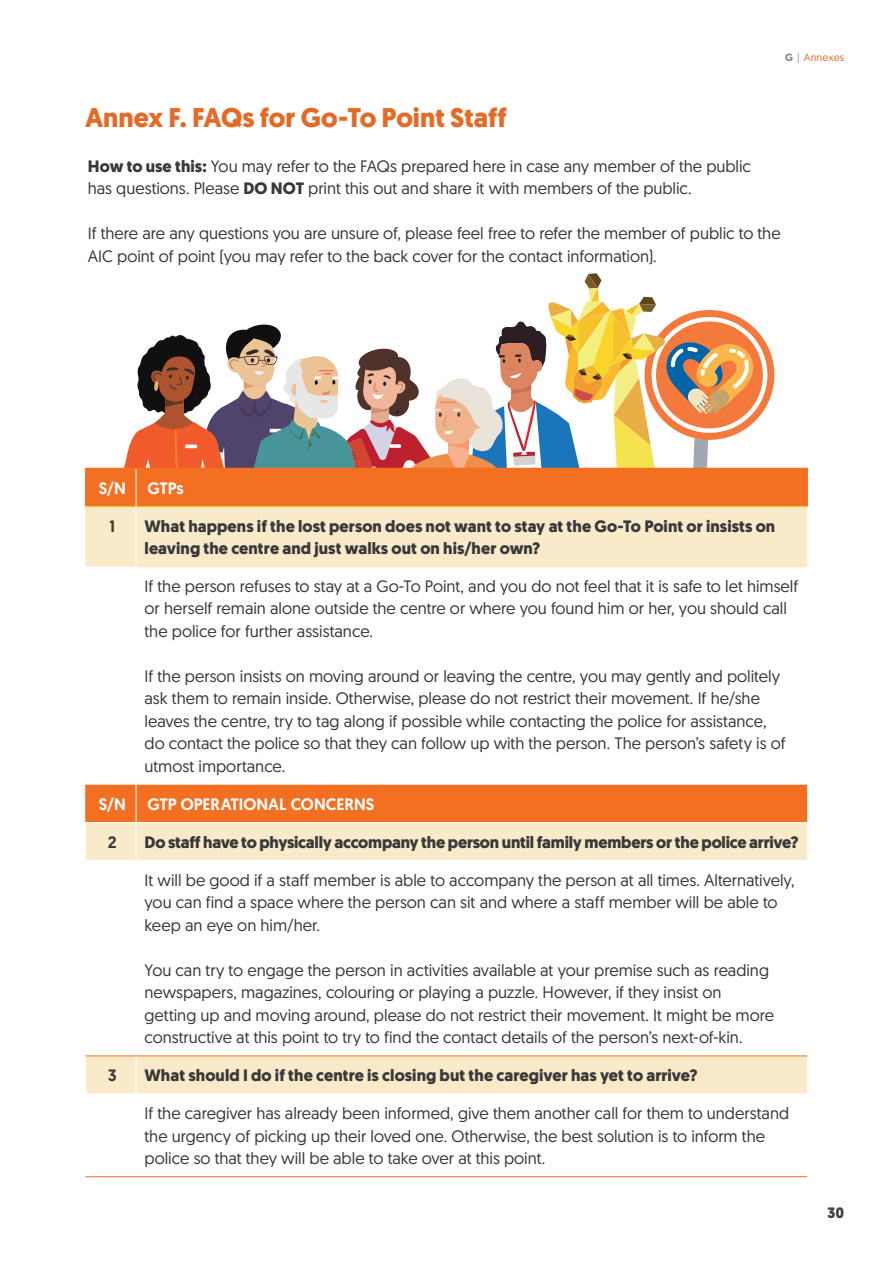
<style>
.page{position:relative;width:893px;height:1263px;background:#fff}
.page>*{position:absolute;margin:0;border:0;box-sizing:border-box;transform-origin:0 0}
.t1{font:700 27px "Geomanist";color:#e46a26}
.t2{font:16.5px/22.5px "Geomanist";color:#383839}
.t3{font:700 16.5px/22.5px "Geomanist";letter-spacing:.005em;color:#383839}
.t4{font:700 16.5px "Geomanist";letter-spacing:-.015em;color:#383839}
.t5{font:500 16.5px "Geomanist";color:#fff}
.t6{font:500 16.5px "Geomanist";color:#383839}
.t7{font:700 15px "Geomanist";color:#414042}
.t8{font:10.5px "Geomanist";letter-spacing:.015em;color:#e46a26}
.s1{font-weight:700;color:#898b8e}
.s2{color:#939598}
.s3{font-weight:700}
</style>
<div class="page">
<svg style="left:86px;top:273px;width:721px;height:294px"></svg>
<div style="left:86px;top:785px;width:721px;height:37px;background:#f36f21"></div>
<svg style="left:86px;top:823px;width:721px;height:270px"></svg>
<hr style="left:85px;top:468px;width:51px;height:1px;background:#f36f21">
<hr style="left:85px;top:469px;width:2px;height:37px;background:#f36f21">
<hr style="left:136px;top:468px;width:672px;height:1px;background:#f36f21">
<hr style="left:806px;top:469px;width:2px;height:37px;background:#f36f21">
<hr style="left:136px;top:785px;width:1px;height:37px;background:#fff">
<hr style="left:136px;top:469px;width:1px;height:37px;background:#fff">
<hr style="left:85px;top:506px;width:51px;height:1px;background:#ffc20e">
<hr style="left:136px;top:506px;width:672px;height:1px;background:#ffc20e">
<hr style="left:85px;top:1176px;width:51px;height:1px;background:#f36f21">
<hr style="left:136px;top:1176px;width:671px;height:1px;background:#f36f21">
<hr style="left:136px;top:507px;width:1px;height:59px;background:#fff">
<hr style="left:136px;top:860px;width:671px;height:1px;background:#fff">
<hr style="left:136px;top:566px;width:671px;height:1px;background:#f9eaca">
<hr style="left:136px;top:1055px;width:671px;height:1px;background:#f36f21">
<hr style="left:85px;top:860px;width:51px;height:1px;background:#fff">
<hr style="left:85px;top:1055px;width:51px;height:1px;background:#f36f21">
<hr style="left:85px;top:785px;width:1px;height:37px;background:#f36f21">
<hr style="left:85px;top:507px;width:2px;height:60px;background:#f9eaca">
<hr style="left:136px;top:1056px;width:1px;height:37px;background:#fff">
<hr style="left:136px;top:823px;width:1px;height:37px;background:#fff">
<p class="t8" style="left:785px;top:50px;width:61px"><span class="s1">G</span> <span class="s2">|</span> Annexes</p>
<h1 class="t1" style="left:85px;top:99px;width:423px">Annex F. FAQs for Go-To Point Staff</h1>
<p class="t2" style="left:88px;top:154px;width:665px"><span class="s3">How to use this:</span> You may refer to the FAQs prepared here in case any member of the public has questions. Please <span class="s3">DO NOT</span> print this out and share it with members of the public.</p>
<p class="t2" style="left:88px;top:222px;width:694px">If there are any questions you are unsure of, please feel free to refer the member of public to the<br>AIC point of point (you may refer to the back cover for the contact information).</p>
<p class="t5" style="left:99px;top:477px;width:29px">S/N</p>
<p class="t5" style="left:147px;top:477px;width:38px">GTPs</p>
<p class="t6" style="left:109px;top:515px;width:7px">1</p>
<p class="t3" style="left:145px;top:514px;width:632px">What happens if the lost person does not want to stay at the Go-To Point or insists on leaving the centre and just walks out on his/her own?</p>
<p class="t2" style="left:145px;top:574px;width:655px">If the person refuses to stay at a Go-To Point, and you do not feel that it is safe to let himself or herself remain alone outside the centre or where you found him or her, you should call the police for further assistance.</p>
<p class="t2" style="left:145px;top:664px;width:642px">If the person insists on moving around or leaving the centre, you may gently and politely ask them to remain inside. Otherwise, please do not restrict their movement. If he/she leaves the centre, try to tag along if possible while contacting the police for assistance, do contact the police so that they can follow up with the person. The person’s safety is of utmost importance.</p>
<p class="t5" style="left:99px;top:793px;width:29px">S/N</p>
<p class="t5" style="left:147px;top:793px;width:229px">GTP OPERATIONAL CONCERNS</p>
<p class="t6" style="left:108px;top:831px;width:10px">2</p>
<p class="t4" style="left:145px;top:831px;width:655px">Do staff have to physically accompany the person until family members or the police arrive?</p>
<p class="t2" style="left:145px;top:868px;width:651px">It will be good if a staff member is able to accompany the person at all times. Alternatively, you can find a space where the person can sit and where a staff member will be able to keep an eye on him/her.</p>
<p class="t2" style="left:145px;top:958px;width:631px">You can try to engage the person in activities available at your premise such as reading newspapers, magazines, colouring or playing a puzzle. However, if they insist on getting up and moving around, please do not restrict their movement. It might be more constructive at this point to try to find the contact details of the person’s next-of-kin.</p>
<p class="t6" style="left:108px;top:1064px;width:10px">3</p>
<p class="t3" style="left:145px;top:1064px;width:554px">What should I do if the centre is closing but the caregiver has yet to arrive?</p>
<p class="t2" style="left:145px;top:1101px;width:646px">If the caregiver has already been informed, give them another call for them to understand the urgency of picking up their loved one. Otherwise, the best solution is to inform the police so that they will be able to take over at this point.</p>
<p class="t7" style="left:827px;top:1203px;width:19px">30</p>
</div>
